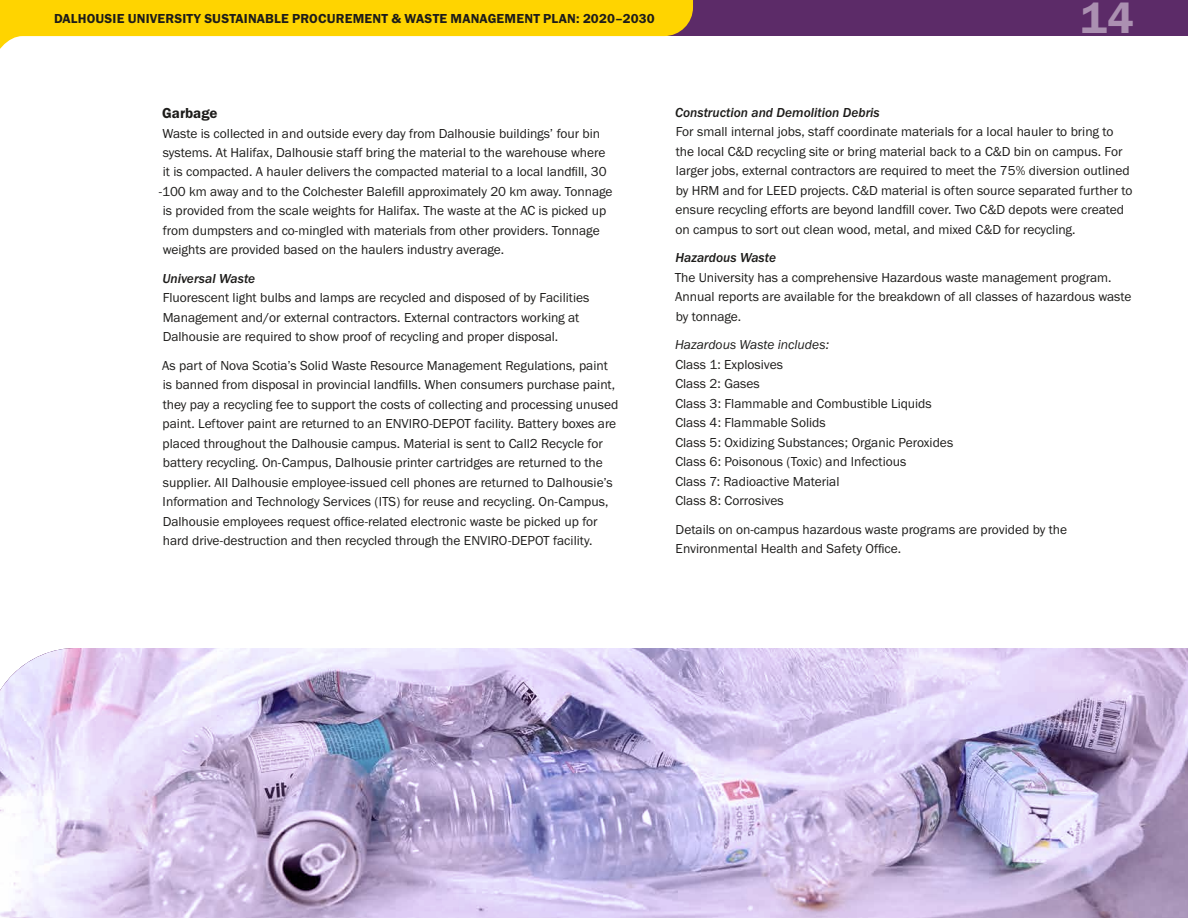
<style>
.page{position:relative;width:1188px;height:918px;background:#fff}
.page>*{position:absolute;margin:0;border:0;box-sizing:border-box;transform-origin:0 0}
.t1{font:45px "Franklin Gothic URW Dem";color:#ab90b1}
.t2{font:15px "Franklin Gothic URW Dem";color:#1d1c1a}
.t3{font:13.5px/19.5px "Franklin Gothic URW Boo";color:#1d1c1a}
.t4{font:13.5px "Franklin Gothic URW Dem";letter-spacing:.015em;color:#1d1c1a}
.t5{font:13.5px "Franklin Gothic URW Med Ita";color:#1d1c1a}
.t6{font:13.5px "Franklin Gothic URW Boo Ita";color:#1d1c1a}
</style>
<div class="page">
<div style="left:0;top:0;width:1188px;height:36px;background:#5c2b68"></div>
<svg style="left:0;top:0;width:693px;height:49px;fill:#ffd400"></svg>
<svg style="left:0;top:648px;width:1188px;height:270px;background:#c7bade"></svg>
<p class="t4" style="left:54px;top:10px;width:602px">DALHOUSIE UNIVERSITY SUSTAINABLE PROCUREMENT &amp; WASTE MANAGEMENT PLAN: 2020–2030</p>
<h1 class="t1" style="left:1081px;top:-10px;width:55px">14</h1>
<p class="t2" style="left:162px;top:104px;width:57px">Garbage</p>
<p class="t3" style="left:163px;top:123px;width:439px">Waste is collected in and outside every day from Dalhousie buildings’ four bin</p>
<p class="t3" style="left:163px;top:143px;width:444px">systems. At Halifax, Dalhousie staff bring the material to the warehouse where</p>
<p class="t3" style="left:163px;top:162px;width:446px">it is compacted. A hauler delivers the compacted material to a local landfill, 30</p>
<p class="t3" style="left:159px;top:181px;width:455px">-100 km away and to the Colchester Balefill approximately 20 km away. Tonnage</p>
<p class="t3" style="left:163px;top:201px;width:445px">is provided from the scale weights for Halifax. The waste at the AC is picked up</p>
<p class="t3" style="left:163px;top:220px;width:438px">from dumpsters and co-mingled with materials from other providers. Tonnage</p>
<p class="t3" style="left:163px;top:240px;width:343px">weights are provided based on the haulers industry average.</p>
<p class="t5" style="left:162px;top:270px;width:94px">Universal Waste</p>
<p class="t3" style="left:163px;top:288px;width:428px">Fluorescent light bulbs and lamps are recycled and disposed of by Facilities<br>Management and/or external contractors. External contractors working at<br>Dalhousie are required to show proof of recycling and proper disposal.</p>
<p class="t3" style="left:162px;top:355px;width:458px">As part of Nova Scotia’s Solid Waste Resource Management Regulations, paint is banned from disposal in provincial landfills. When consumers purchase paint, they pay a recycling fee to support the costs of collecting and processing unused paint. Leftover paint are returned to an ENVIRO-DEPOT facility. Battery boxes are placed throughout the Dalhousie campus. Material is sent to Call2 Recycle for battery recycling. On-Campus, Dalhousie printer cartridges are returned to the supplier. All Dalhousie employee-issued cell phones are returned to Dalhousie’s Information and Technology Services (ITS) for reuse and recycling. On-Campus, Dalhousie employees request office-related electronic waste be picked up for hard drive-destruction and then recycled through the ENVIRO-DEPOT facility.</p>
<p class="t5" style="left:675px;top:104px;width:206px">Construction and Demolition Debris</p>
<p class="t3" style="left:675px;top:122px;width:459px">For small internal jobs, staff coordinate materials for a local hauler to bring to the local C&amp;D recycling site or bring material back to a C&amp;D bin on campus. For larger jobs, external contractors are required to meet the 75% diversion outlined by HRM and for LEED projects. C&amp;D material is often source separated further to ensure recycling efforts are beyond landfill cover. Two C&amp;D depots were created on campus to sort out clean wood, metal, and mixed C&amp;D for recycling.</p>
<p class="t5" style="left:676px;top:250px;width:102px">Hazardous Waste</p>
<p class="t3" style="left:675px;top:267px;width:458px">The University has a comprehensive Hazardous waste management program.<br>Annual reports are available for the breakdown of all classes of hazardous waste by tonnage.</p>
<p class="t6" style="left:675px;top:336px;width:156px">Hazardous Waste includes:</p>
<p class="t3" style="left:675px;top:354px;width:279px">Class 1: Explosives<br>Class 2: Gases<br>Class 3: Flammable and Combustible Liquids<br>Class 4: Flammable Solids<br>Class 5: Oxidizing Substances; Organic Peroxides<br>Class 6: Poisonous (Toxic) and Infectious<br>Class 7: Radioactive Material<br>Class 8: Corrosives</p>
<p class="t3" style="left:676px;top:519px;width:393px">Details on on-campus hazardous waste programs are provided by the<br>Environmental Health and Safety Office.</p>
</div>
